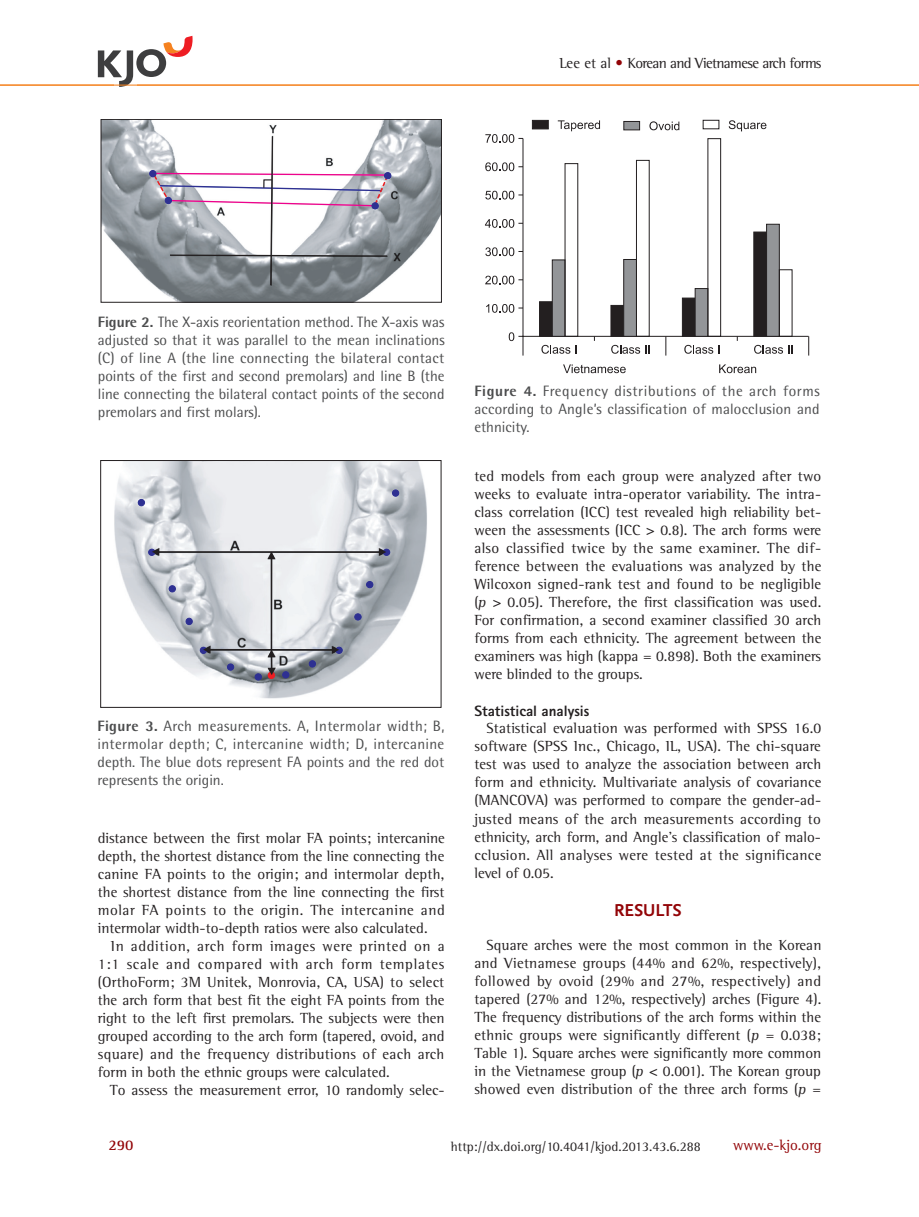
<style>
.page{position:relative;width:919px;height:1217px;background:#fff}
.page>*{position:absolute;margin:0;border:0;box-sizing:border-box;transform-origin:0 0}
.서론{font:700 18px "Nexus Sans";color:#920407}
.본문{font:15px/18px "Rotis Semi Serif Std";letter-spacing:.005em;color:#231f20;text-align:justify}
.그림설명{font:15px/18px "Rotis Semi Sans Std";color:#4b4c4d;text-align:justify}
.머리말{font:15px "Rotis Semi Serif Std";letter-spacing:-.04em;color:#231f20}
._1{font:800 15px "Rotis Sans Serif Std";color:#231f20}
.t1{font:15px "Rotis Semi Serif Std";color:#920407}
.t2{font:700 15px "Rotis Semi Serif Std";color:#920407}
.t3{font:13.5px "Rotis Semi Serif Std";color:#231f20}
.s1{color:#920407}
.s2{font-weight:800}
.s3{font-style:italic}
</style>
<div class="page">
<svg style="left:98px;top:36px;width:94px;height:51px"></svg>
<hr style="left:0;top:85px;width:918px;height:1px;background:#f58220">
<img style="left:103px;top:121px;width:336px;height:179px">
<div style="left:101px;top:119px;width:340px;height:183px;border:1px solid #231f20"></div>
<div style="left:150px;top:170px;width:6px;height:7px;background:#2e3092;border-radius:50%"></div>
<div style="left:149px;top:170px;width:7px;height:7px;border:1px solid #2e3092;border-radius:50%"></div>
<div style="left:384px;top:172px;width:7px;height:7px;border:1px solid #2e3092;border-radius:50%"></div>
<svg style="left:153px;top:135px;width:236px;height:151px"></svg>
<div style="left:372px;top:202px;width:6px;height:7px;border:1px solid #2e3092;border-radius:50%"></div>
<img style="left:114px;top:462px;width:313px;height:237px">
<div style="left:100px;top:460px;width:341px;height:247px;border:1px solid #231f20"></div>
<svg style="left:138px;top:499px;width:6px;height:6px"></svg>
<div style="left:138px;top:499px;width:7px;height:7px;border:1px solid #2e3092;border-radius:50%"></div>
<div style="left:148px;top:549px;width:7px;height:6px;border:1px solid #2e3092;border-radius:50%"></div>
<div style="left:169px;top:585px;width:6px;height:7px;background:#2e3092;border-radius:50%"></div>
<div style="left:169px;top:585px;width:7px;height:7px;border:1px solid #2e3092;border-radius:50%"></div>
<svg style="left:186px;top:618px;width:6px;height:6px"></svg>
<div style="left:355px;top:613px;width:6px;height:7px;background:#2e3092;border-radius:50%"></div>
<div style="left:354px;top:613px;width:7px;height:7px;border:1px solid #2e3092;border-radius:50%"></div>
<div style="left:366px;top:581px;width:7px;height:6px;background:#2e3092;border-radius:50%"></div>
<div style="left:366px;top:581px;width:7px;height:6px;border:1px solid #2e3092;border-radius:50%"></div>
<div style="left:383px;top:549px;width:7px;height:6px;background:#2e3092;border-radius:50%"></div>
<div style="left:383px;top:549px;width:7px;height:6px;border:1px solid #2e3092;border-radius:50%"></div>
<svg style="left:392px;top:490px;width:6px;height:6px"></svg>
<div style="left:392px;top:489px;width:7px;height:7px;border:1px solid #2e3092;border-radius:50%"></div>
<svg style="left:149px;top:548px;width:10px;height:7px"></svg>
<hr style="left:159px;top:551px;width:220px;height:1px;background:#231f20">
<svg style="left:379px;top:548px;width:7px;height:8px"></svg>
<svg style="left:200px;top:645px;width:10px;height:8px"></svg>
<hr style="left:210px;top:648px;width:122px;height:2px;background:#231f20">
<svg style="left:332px;top:646px;width:10px;height:7px"></svg>
<hr style="left:271px;top:558px;width:1px;height:91px;background:#231f20">
<svg style="left:267px;top:552px;width:8px;height:7px"></svg>
<div style="left:227px;top:663px;width:7px;height:7px;background:#2e3092;border-radius:50%"></div>
<div style="left:227px;top:663px;width:7px;height:7px;border:1px solid #2e3092;border-radius:50%"></div>
<div style="left:255px;top:673px;width:6px;height:7px;background:#2e3092;border-radius:50%"></div>
<div style="left:255px;top:673px;width:6px;height:7px;border:1px solid #2e3092;border-radius:50%"></div>
<div style="left:309px;top:660px;width:6px;height:7px;background:#2e3092;border-radius:50%"></div>
<div style="left:309px;top:660px;width:6px;height:7px;border:1px solid #2e3092;border-radius:50%"></div>
<div style="left:282px;top:671px;width:7px;height:6px;background:#2e3092;border-radius:50%"></div>
<div style="left:282px;top:671px;width:7px;height:7px;border:1px solid #2e3092;border-radius:50%"></div>
<svg style="left:267px;top:650px;width:8px;height:28px"></svg>
<svg style="left:518px;top:138px;width:291px;height:218px"></svg>
<svg style="left:541px;top:345px;width:35px;height:8px"></svg>
<svg style="left:563px;top:364px;width:62px;height:9px"></svg>
<div style="left:532px;top:120px;width:16px;height:9px;background:#231f20"></div>
<svg style="left:557px;top:120px;width:43px;height:11px"></svg>
<div style="left:623px;top:121px;width:17px;height:9px;background:#939598;border:1px solid #231f20"></div>
<svg style="left:649px;top:121px;width:30px;height:9px"></svg>
<svg style="left:508px;top:332px;width:6px;height:9px"></svg>
<svg style="left:485px;top:134px;width:38px;height:9px"></svg>
<svg style="left:728px;top:120px;width:38px;height:11px"></svg>
<div style="left:702px;top:120px;width:17px;height:9px;background:#fff;border:1px solid #231f20"></div>
<svg style="left:808px;top:336px;width:1px;height:19px"></svg>
<svg style="left:485px;top:162px;width:38px;height:9px"></svg>
<svg style="left:485px;top:191px;width:38px;height:8px"></svg>
<svg style="left:485px;top:219px;width:38px;height:9px"></svg>
<svg style="left:485px;top:247px;width:38px;height:9px"></svg>
<svg style="left:485px;top:275px;width:38px;height:9px"></svg>
<svg style="left:486px;top:304px;width:37px;height:9px"></svg>
<svg style="left:665px;top:336px;width:1px;height:19px"></svg>
<div style="left:539px;top:301px;width:13px;height:36px;background:#231f20"></div>
<div style="left:552px;top:259px;width:13px;height:78px;background:#939598;border:1px solid #231f20"></div>
<div style="left:564px;top:163px;width:14px;height:174px;border:1px solid #231f20"></div>
<div style="left:610px;top:305px;width:14px;height:32px;background:#231f20;border:1px solid #231f20"></div>
<div style="left:623px;top:259px;width:13px;height:78px;background:#939598;border:1px solid #231f20"></div>
<div style="left:636px;top:160px;width:13px;height:177px;border:1px solid #231f20"></div>
<div style="left:682px;top:297px;width:13px;height:40px;background:#231f20"></div>
<div style="left:694px;top:288px;width:14px;height:49px;background:#939598;border:1px solid #231f20"></div>
<div style="left:707px;top:138px;width:14px;height:199px;border:1px solid #231f20"></div>
<div style="left:753px;top:231px;width:14px;height:106px;background:#231f20;border:1px solid #231f20"></div>
<div style="left:766px;top:224px;width:13px;height:113px;background:#939598;border:1px solid #231f20"></div>
<div style="left:778px;top:269px;width:14px;height:68px;border:1px solid #231f20"></div>
<svg style="left:611px;top:345px;width:38px;height:8px"></svg>
<svg style="left:754px;top:345px;width:38px;height:8px"></svg>
<svg style="left:684px;top:345px;width:35px;height:8px"></svg>
<svg style="left:719px;top:364px;width:37px;height:9px"></svg>
<p class="머리말" style="left:559px;top:54px;width:263px">Lee et al <span class="s1">•</span> Korean and Vietnamese arch forms</p>
<p class="그림설명" style="left:98px;top:313px;width:348px"><span class="s2">Figure 2.</span> The X-axis reorientation method. The X-axis was adjusted so that it was parallel to the mean inclinations (C) of line A (the line connecting the bilateral contact points of the first and second premolars) and line B (the line connecting the bilateral contact points of the second premolars and first molars).</p>
<p class="그림설명" style="left:97px;top:716px;width:348px"><span class="s2">Figure 3.</span> Arch measurements. A, Intermolar width; B, intermolar depth; C, intercanine width; D, intercanine depth. The blue dots represent FA points and the red dot represents the origin.</p>
<p class="본문" style="left:98px;top:828px;width:348px">distance between the first molar FA points; intercanine depth, the shortest distance from the line connecting the canine FA points to the origin; and intermolar depth, the shortest distance from the line connecting the first molar FA points to the origin. The intercanine and intermolar width-to-depth ratios were also calculated.</p>
<p class="본문" style="left:98px;top:936px;width:348px;text-indent:13px">In addition, arch form images were printed on a 1:1 scale and compared with arch form templates (OrthoForm; 3M Unitek, Monrovia, CA, USA) to select the arch form that best fit the eight FA points from the right to the left first premolars. The subjects were then grouped according to the arch form (tapered, ovoid, and square) and the frequency distributions of each arch form in both the ethnic groups were calculated.</p>
<p class="본문" style="left:110px;top:1080px;width:334px">To assess the measurement error, 10 randomly selec-</p>
<p class="그림설명" style="left:474px;top:382px;width:347px"><span class="s2">Figure 4.</span> Frequency distributions of the arch forms according to Angle’s classification of malocclusion and ethnicity.</p>
<p class="본문" style="left:474px;top:467px;width:348px;text-align:left">ted models from each group were analyzed after two weeks to evaluate intra-operator variability. The intra&shy;class correlation (ICC) test revealed high reliability bet&shy;ween the assessments (ICC &gt; 0.8). The arch forms were also classified twice by the same examiner. The dif&shy;ference between the evaluations was analyzed by the Wilcoxon signed-rank test and found to be negligible (<span class="s3">p</span> &gt; 0.05). Therefore, the first classification was used.<br>For confirmation, a second examiner classified 30 arch forms from each ethnicity. The agreement between the examiners was high (kappa = 0.898). Both the examiners were blinded to the groups.</p>
<p class="_1" style="left:474px;top:700px;width:116px">Statistical analysis</p>
<p class="본문" style="left:474px;top:719px;width:348px;text-align:left;text-indent:12px">Statistical evaluation was performed with SPSS 16.0 software (SPSS Inc., Chicago, IL, USA). The chi-square test was used to analyze the association between arch form and ethnicity. Multivariate analysis of covariance (MANCOVA) was performed to compare the gender-ad&shy;justed means of the arch measurements according to ethnicity, arch form, and Angle’s classification of malo&shy;cclusion. All analyses were tested at the significance level of 0.05.</p>
<p class="서론" style="left:614px;top:898px;width:69px">RESULTS</p>
<p class="본문" style="left:474px;top:935px;width:348px;text-indent:12px">Square arches were the most common in the Korean and Vietnamese groups (44% and 62%, respectively), followed by ovoid (29% and 27%, respectively) and tapered (27% and 12%, respectively) arches (Figure 4).<br>The frequency distributions of the arch forms within the ethnic groups were significantly different (<span class="s3">p</span> = 0.038; Table 1). Square arches were significantly more common in the Vietnamese group (<span class="s3">p</span> &lt; 0.001). The Korean group showed even distribution of the three arch forms (<span class="s3">p</span> =</p>
<p class="t2" style="left:108px;top:1135px;width:27px">290</p>
<p class="t3" style="left:451px;top:1138px;width:251px">http://dx.doi.org/10.4041/kjod.2013.43.6.288</p>
<p class="t1" style="left:733px;top:1135px;width:90px">www.e-kjo.org</p>
</div>
